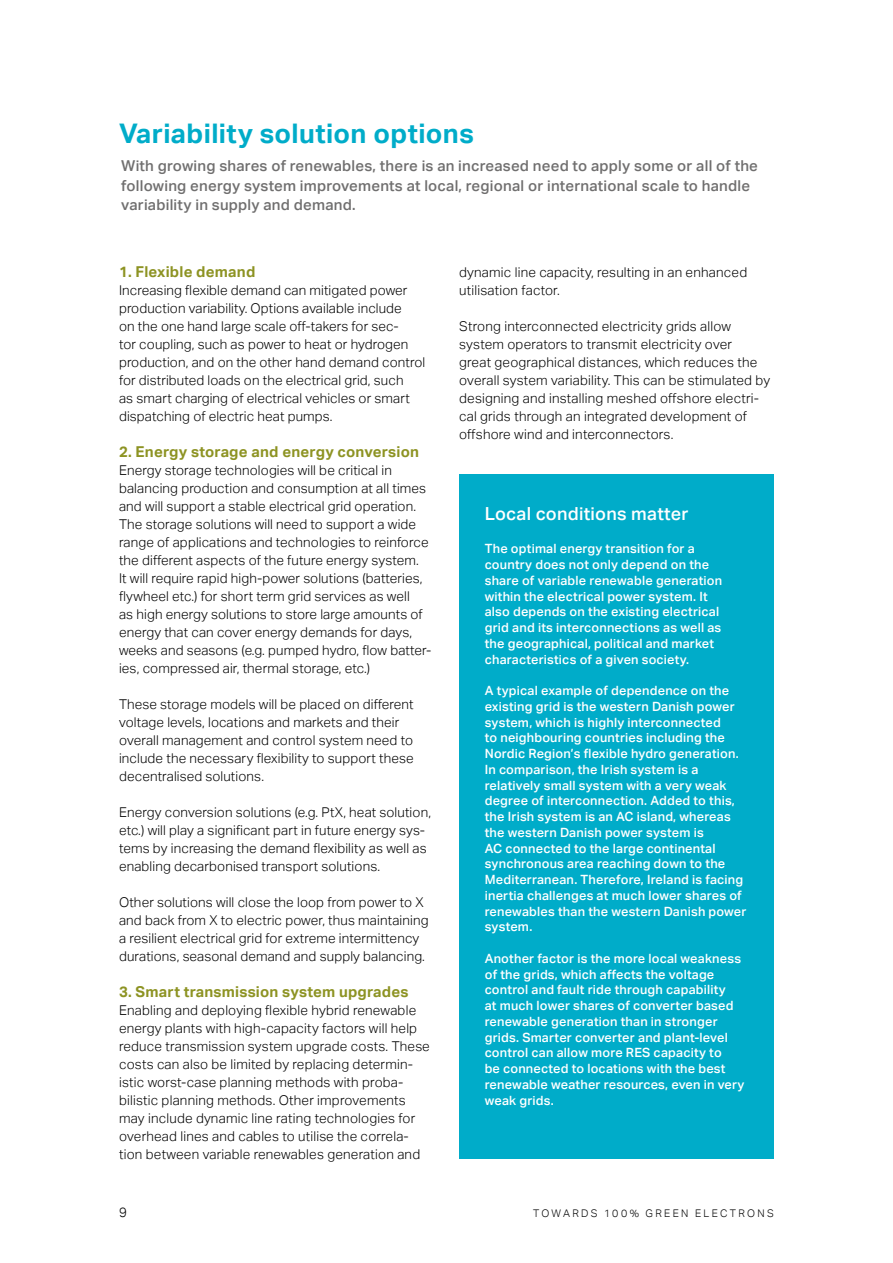
<style>
.page{position:relative;width:893px;height:1263px;background:#fff}
.page>*{position:absolute;margin:0;border:0;box-sizing:border-box;transform-origin:0 0}
.t1{font:700 27px "Aktiv Grotesk";letter-spacing:.015em;color:#00acc9}
.t2{font:500 18px "Aktiv Grotesk";letter-spacing:.015em;color:#fff}
.t3{font:500 15px/19.5px "Aktiv Grotesk";letter-spacing:.015em;color:#706f6f}
.t4{font:700 15px "Aktiv Grotesk";letter-spacing:.015em;color:#8d9323}
.t5{font:300 13.5px/18px "Aktiv Grotesk";letter-spacing:.01em;color:#000}
.t6{font:500 12.75px/15.8px "Aktiv Grotesk";letter-spacing:.015em;color:#fff}
.t7{font:300 10.5px "Aktiv Grotesk";letter-spacing:.22em;color:#000}
</style>
<div class="page">
<div style="left:459px;top:475px;width:315px;height:684px;background:#00acc9"></div>
<h1 class="t1" style="left:119px;top:117px;width:356px">Variability solution options</h1>
<p class="t3" style="left:121px;top:156px;width:638px">With growing shares of renewables, there is an increased need to apply some or all of the following energy system improvements at local, regional or international scale to handle variability in supply and demand.</p>
<p class="t4" style="left:119px;top:263px;width:138px">1. Flexible demand</p>
<p class="t5" style="left:119px;top:281px;width:308px">Increasing flexible demand can mitigated power production variability. Options available include<br>on the one hand large scale off-takers for sec-<br>tor coupling, such as power to heat or hydrogen production, and on the other hand demand control for distributed loads on the electrical grid, such<br>as smart charging of electrical vehicles or smart dispatching of electric heat pumps.</p>
<p class="t4" style="left:119px;top:443px;width:301px">2. Energy storage and energy conversion</p>
<p class="t5" style="left:119px;top:461px;width:314px">Energy storage technologies will be critical in balancing production and consumption at all times and will support a stable electrical grid operation.<br>The storage solutions will need to support a wide range of applications and technologies to reinforce the different aspects of the future energy system.<br>It will require rapid high-power solutions (batteries, flywheel etc.) for short term grid services as well<br>as high energy solutions to store large amounts of energy that can cover energy demands for days, weeks and seasons (e.g. pumped hydro, flow batter&shy;ies, compressed air, thermal storage, etc.)</p>
<p class="t5" style="left:119px;top:695px;width:296px">These storage models will be placed on different voltage levels, locations and markets and their overall management and control system need to include the necessary flexibility to support these decentralised solutions.</p>
<p class="t5" style="left:119px;top:803px;width:313px">Energy conversion solutions (e.g. PtX, heat solution, etc.) will play a significant part in future energy sys&shy;tems by increasing the demand flexibility as well as enabling decarbonised transport solutions.</p>
<p class="t5" style="left:119px;top:893px;width:311px">Other solutions will close the loop from power to X and back from X to electric power, thus maintaining a resilient electrical grid for extreme intermittency durations, seasonal demand and supply balancing.</p>
<p class="t4" style="left:119px;top:983px;width:291px">3. Smart transmission system upgrades</p>
<p class="t5" style="left:119px;top:1001px;width:312px">Enabling and deploying flexible hybrid renewable energy plants with high-capacity factors will help reduce transmission system upgrade costs. These costs can also be limited by replacing determin&shy;istic worst-case planning methods with proba&shy;bilistic planning methods. Other improvements may include dynamic line rating technologies for overhead lines and cables to utilise the correla&shy;tion between variable renewables generation and</p>
<p class="t5" style="left:459px;top:263px;width:289px">dynamic line capacity, resulting in an enhanced utilisation factor.</p>
<p class="t5" style="left:459px;top:317px;width:312px">Strong interconnected electricity grids allow system operators to transmit electricity over<br>great geographical distances, which reduces the overall system variability. This can be stimulated by designing and installing meshed offshore electri&shy;cal grids through an integrated development of offshore wind and interconnectors.</p>
<h2 class="t2" style="left:485px;top:503px;width:205px">Local conditions matter</h2>
<p class="t6" style="left:485px;top:541px;width:239px">The optimal energy transition for a country does not only depend on the share of variable renewable generation within the electrical power system. It also depends on the existing electrical grid and its interconnections as well as the geographical, political and market characteristics of a given society.</p>
<p class="t6" style="left:485px;top:683px;width:263px">A typical example of dependence on the existing grid is the western Danish power system, which is highly interconnected<br>to neighbouring countries including the Nordic Region’s flexible hydro generation.<br>In comparison, the Irish system is a relatively small system with a very weak degree of interconnection. Added to this, the Irish system is an AC island, whereas the western Danish power system is<br>AC connected to the large continental synchronous area reaching down to the Mediterranean. Therefore, Ireland is facing inertia challenges at much lower shares of renewables than the western Danish power system.</p>
<p class="t6" style="left:485px;top:950px;width:261px">Another factor is the more local weakness of the grids, which affects the voltage control and fault ride through capability<br>at much lower shares of converter based renewable generation than in stronger grids. Smarter converter and plant-level control can allow more RES capacity to<br>be connected to locations with the best renewable weather resources, even in very weak grids.</p>
<p class="t5" style="left:119px;top:1203px;width:9px">9</p>
<p class="t7" style="left:533px;top:1207px;width:242px">TOWARDS 100% GREEN ELECTRONS</p>
</div>
